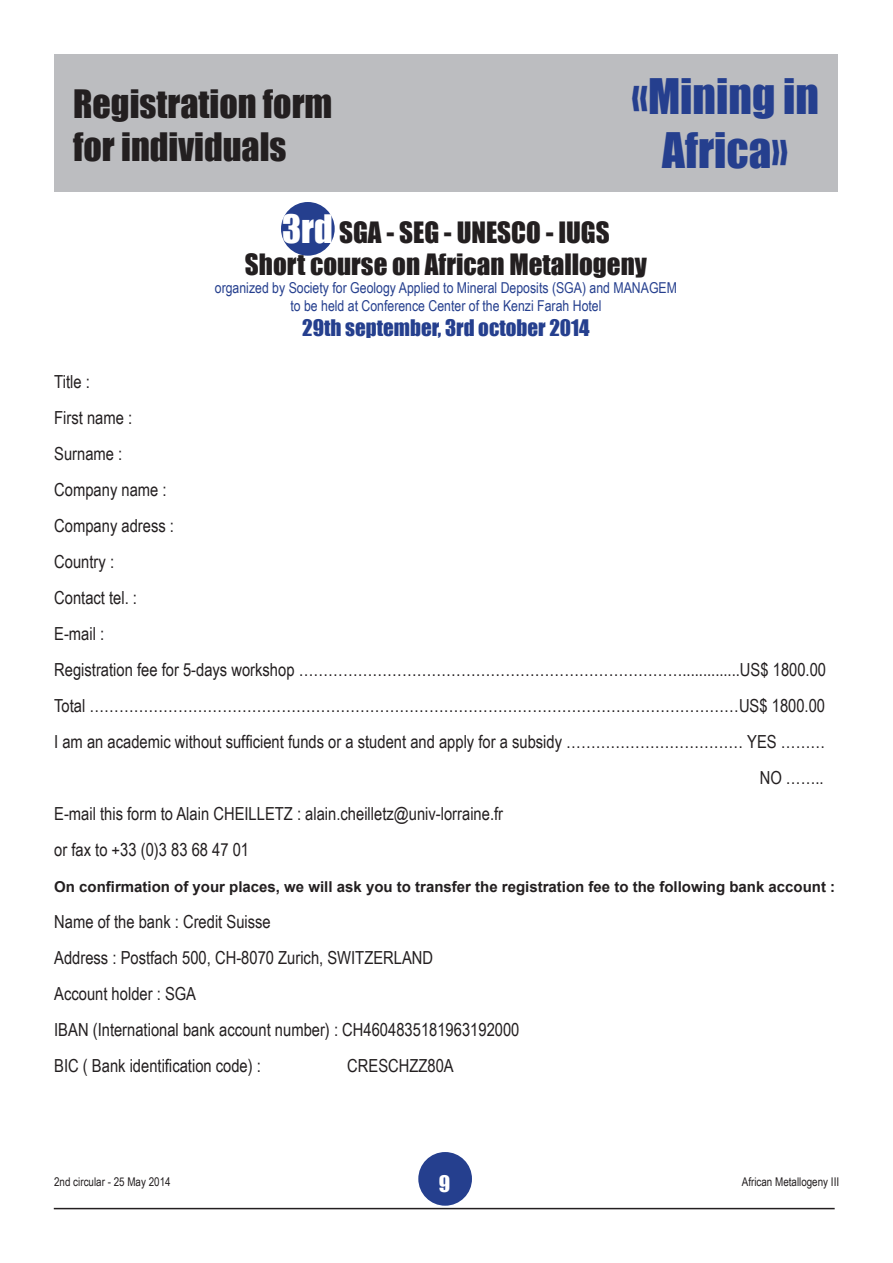
<style>
.page{position:relative;width:893px;height:1263px;background:#fff}
.page>*{position:absolute;margin:0;border:0;box-sizing:border-box;transform-origin:0 0}
.t1{font:45px/54px "Impact";color:#253f8e;text-align:center}
.t2{font:36px "Impact";color:#231f20}
.t3{font:27px "Impact";color:#231f20}
.t4{font:21px "Impact";color:#253f8e}
.t5{font:21px "Impact";color:#fff}
.t6{font:18px "Arial Narrow";color:#231f20}
.t7{font:15px "Arial Narrow";color:#253f8e}
.t8{font:700 15px "Arial";color:#231f20}
.t9{font:12px "Arial Narrow";color:#231f20}
.s1{font-size:36px;color:#fff}
</style>
<div class="page">
<div style="left:281px;top:202px;width:54px;height:54px;background:#253f8e;border-radius:50%"></div>
<div style="left:54px;top:54px;width:784px;height:137px;background:#bcbdc0"></div>
<div style="left:418px;top:1152px;width:54px;height:54px;background:#253f8e;border-radius:50%"></div>
<hr style="left:54px;top:1208px;width:781px;height:1px;background:#231f20">
<p class="t2" style="left:73px;top:76px;width:261px">Registration form</p>
<p class="t2" style="left:73px;top:119px;width:215px">for individuals</p>
<p class="t1" style="left:631px;top:68px;width:189px">«Mining in<br>Africa»</p>
<p class="t3" style="left:282px;top:211px;width:329px"><span class="s1">3rd</span> SGA - SEG - UNESCO - IUGS</p>
<p class="t3" style="left:245px;top:244px;width:403px">Short course on African Metallogeny</p>
<p class="t7" style="left:215px;top:277px;width:464px">organized by Society for Geology Applied to Mineral Deposits (SGA) and MANAGEM</p>
<p class="t7" style="left:290px;top:295px;width:313px">to be held at Conference Center of the Kenzi Farah Hotel</p>
<p class="t4" style="left:302px;top:312px;width:289px">29th september, 3rd october 2014</p>
<p class="t6" style="left:54px;top:368px;width:37px">Title :</p>
<p class="t6" style="left:54px;top:404px;width:79px">First name :</p>
<p class="t6" style="left:54px;top:440px;width:70px">Surname :</p>
<p class="t6" style="left:54px;top:476px;width:114px">Company name :</p>
<p class="t6" style="left:54px;top:512px;width:121px">Company adress :</p>
<p class="t6" style="left:54px;top:548px;width:61px">Country :</p>
<p class="t6" style="left:54px;top:584px;width:84px">Contact tel. :</p>
<p class="t6" style="left:54px;top:620px;width:52px">E-mail :</p>
<p class="t6" style="left:54px;top:656px;width:773px">Registration fee for 5-days workshop ……………………………………………………………………..............US$ 1800.00</p>
<p class="t6" style="left:54px;top:692px;width:772px">Total ……………………………………………………………………………………………………………………US$ 1800.00</p>
<p class="t6" style="left:54px;top:728px;width:772px">I am an academic without sufficient funds or a student and apply for a subsidy ……………………………… YES ………</p>
<p class="t6" style="left:760px;top:764px;width:65px">NO ……..</p>
<p class="t6" style="left:54px;top:800px;width:450px">E-mail this form to Alain CHEILLETZ : alain.cheilletz@univ-lorraine.fr</p>
<p class="t6" style="left:54px;top:836px;width:196px">or fax to +33 (0)3 83 68 47 01</p>
<p class="t8" style="left:54px;top:877px;width:783px">On confirmation of your places, we will ask you to transfer the registration fee to the following bank account :</p>
<p class="t6" style="left:54px;top:908px;width:218px">Name of the bank : Credit Suisse</p>
<p class="t6" style="left:54px;top:944px;width:380px">Address : Postfach 500, CH-8070 Zurich, SWITZERLAND</p>
<p class="t6" style="left:54px;top:980px;width:143px">Account holder : SGA</p>
<p class="t6" style="left:54px;top:1016px;width:467px">IBAN (International bank account number) : CH4604835181963192000</p>
<p class="t6" style="left:54px;top:1052px;width:208px">BIC ( Bank identification code) :</p>
<p class="t6" style="left:347px;top:1052px;width:108px">CRESCHZZ80A</p>
<p class="t9" style="left:54px;top:1173px;width:118px">2nd circular - 25 May 2014</p>
<p class="t5" style="left:439px;top:1167px;width:13px">9</p>
<p class="t9" style="left:742px;top:1173px;width:99px">African Metallogeny III</p>
</div>
